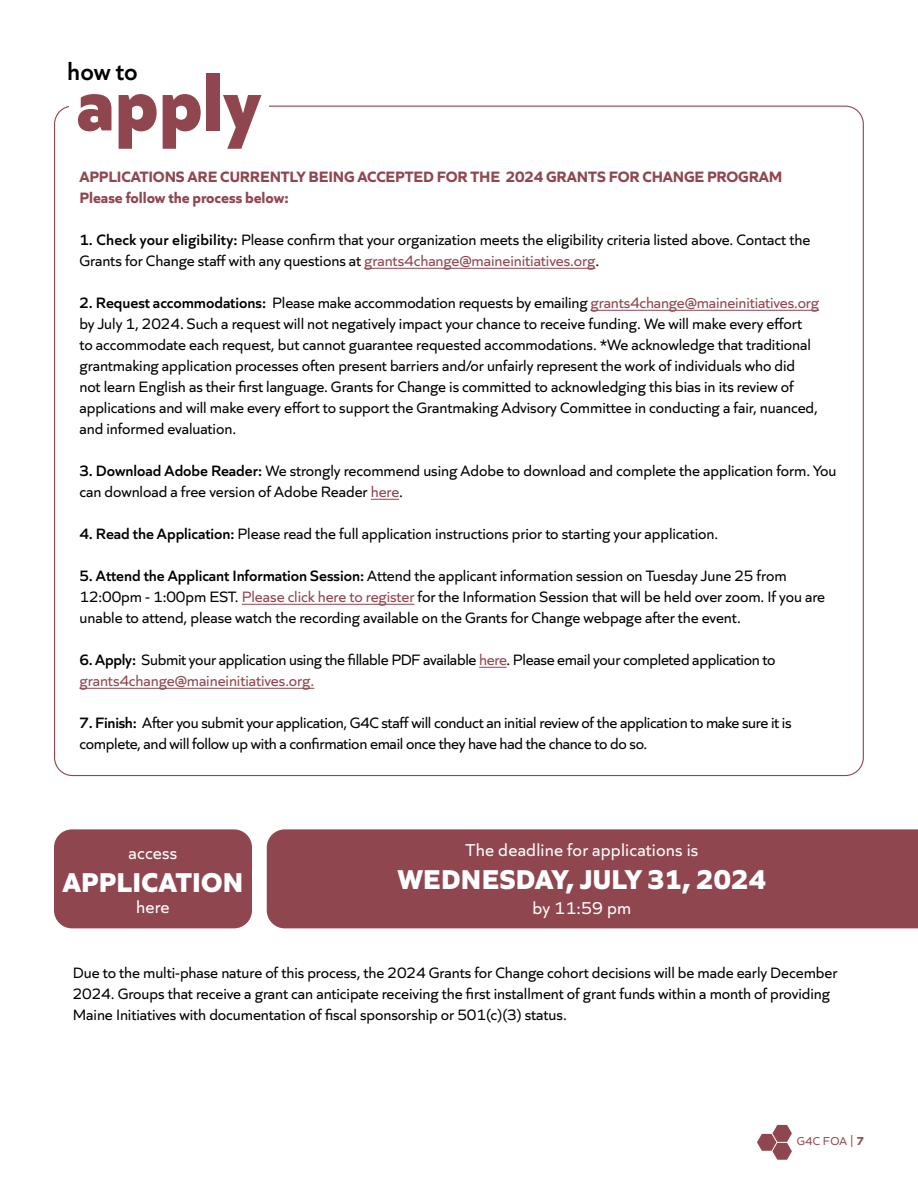
<style>
.page{position:relative;width:918px;height:1188px;background:#fff}
.page>*{position:absolute;margin:0;border:0;box-sizing:border-box;transform-origin:0 0}
.t1{font:800 80.85px "Quiet Sans";color:#90464f}
.t2{font:800 28.5px "Quiet Sans";letter-spacing:.01em;color:#fff}
.t3{font:600 25.5px "Quiet Sans";color:#000}
.t4{font:18px "Quiet Sans";letter-spacing:.01em;color:#fff}
.t5{font:15.75px/21px "Quiet Sans";letter-spacing:-.005em;color:#000}
.t6{font:700 15.75px/21px "Quiet Sans";letter-spacing:-.01em;color:#90464f}
.t7{font:12px "Quiet Sans";letter-spacing:.025em;color:#90464f}
.s1{font-weight:600}
.s2{color:#90464f}
.s3{font-weight:700}
</style>
<div class="page">
<div style="left:267px;top:829px;width:651px;height:99px;background:#90464f"></div>
<hr style="left:364px;top:268px;width:231px;height:1px;background:#90464f">
<hr style="left:591px;top:310px;width:228px;height:1px;background:#90464f">
<svg style="left:371px;top:499px;width:28px;height:1px"></svg>
<hr style="left:242px;top:604px;width:172px;height:1px;background:#90464f">
<svg style="left:479px;top:667px;width:28px;height:1px"></svg>
<hr style="left:79px;top:688px;width:235px;height:1px;background:#90464f">
<div style="left:54px;top:829px;width:198px;height:99px;background:#90464f;border-radius:18px"></div>
<svg style="left:757px;top:1125px;width:35px;height:35px"></svg>
<h3 class="t3" style="left:67px;top:53px;width:72px">how to</h3>
<h1 class="t1" style="left:76px;top:38px;width:186px">apply</h1>
<p class="t6" style="left:79px;top:165px;width:704px">APPLICATIONS ARE CURRENTLY BEING ACCEPTED FOR THE 2024 GRANTS FOR CHANGE PROGRAM<br>Please follow the process below:</p>
<p class="t5" style="left:79px;top:229px;width:732px"><span class="s1">1. Check your eligibility:</span> Please confirm that your organization meets the eligibility criteria listed above. Contact the<br>Grants for Change staff with any questions at <span class="s2">grants4change@maineinitiatives.org</span>.</p>
<p class="t5" style="left:79px;top:292px;width:741px"><span class="s1">2. Request accommodations:</span> Please make accommodation requests by emailing <span class="s2">grants4change@maineinitiatives.org </span>by July 1, 2024. Such a request will not negatively impact your chance to receive funding. We will make every effort to accommodate each request, but cannot guarantee requested accommodations. *We acknowledge that traditional grantmaking application processes often present barriers and/or unfairly represent the work of individuals who did not learn English as their first language. Grants for Change is committed to acknowledging this bias in its review of applications and will make every effort to support the Grantmaking Advisory Committee in conducting a fair, nuanced, and informed evaluation.</p>
<p class="t5" style="left:79px;top:460px;width:759px"><span class="s1">3. Download Adobe Reader:</span> We strongly recommend using Adobe to download and complete the application form. You can download a free version of Adobe Reader <span class="s2">here</span>.</p>
<p class="t5" style="left:79px;top:523px;width:640px"><span class="s1">4. Read the Application:</span> Please read the full application instructions prior to starting your application.</p>
<p class="t5" style="left:79px;top:565px;width:747px"><span class="s1">5. Attend the Applicant Information Session:</span> Attend the applicant information session on Tuesday June 25 from<br>12:00pm - 1:00pm EST. <span class="s2">Please click here to register</span> for the Information Session that will be held over zoom. If you are unable to attend, please watch the recording available on the Grants for Change webpage after the event.</p>
<p class="t5" style="left:79px;top:649px;width:698px"><span class="s1">6. Apply:</span> Submit your application using the fillable PDF available <span class="s2">here</span>. Please email your completed application to <span class="s2">grants4change@maineinitiatives.org.</span></p>
<p class="t5" style="left:79px;top:712px;width:714px"><span class="s1">7. Finish:</span> After you submit your application, G4C staff will conduct an initial review of the application to make sure it is complete, and will follow up with a confirmation email once they have had the chance to do so.</p>
<p class="t4" style="left:129px;top:840px;width:50px">access</p>
<h2 class="t2" style="left:63px;top:860px;width:182px">APPLICATION</h2>
<p class="t4" style="left:136px;top:894px;width:35px">here</p>
<p class="t4" style="left:466px;top:837px;width:234px">The deadline for applications is</p>
<h2 class="t2" style="left:398px;top:856px;width:370px">WEDNESDAY, JULY 31, 2024</h2>
<p class="t4" style="left:533px;top:895px;width:100px">by 11:59 pm</p>
<p class="t5" style="left:73px;top:961px;width:766px">Due to the multi-phase nature of this process, the 2024 Grants for Change cohort decisions will be made early December<br>2024. Groups that receive a grant can anticipate receiving the first installment of grant funds within a month of providing<br>Maine Initiatives with documentation of fiscal sponsorship or 501(c)(3) status.</p>
<p class="t7" style="left:797px;top:1132px;width:69px">G4C FOA | <span class="s3">7</span></p>
</div>
